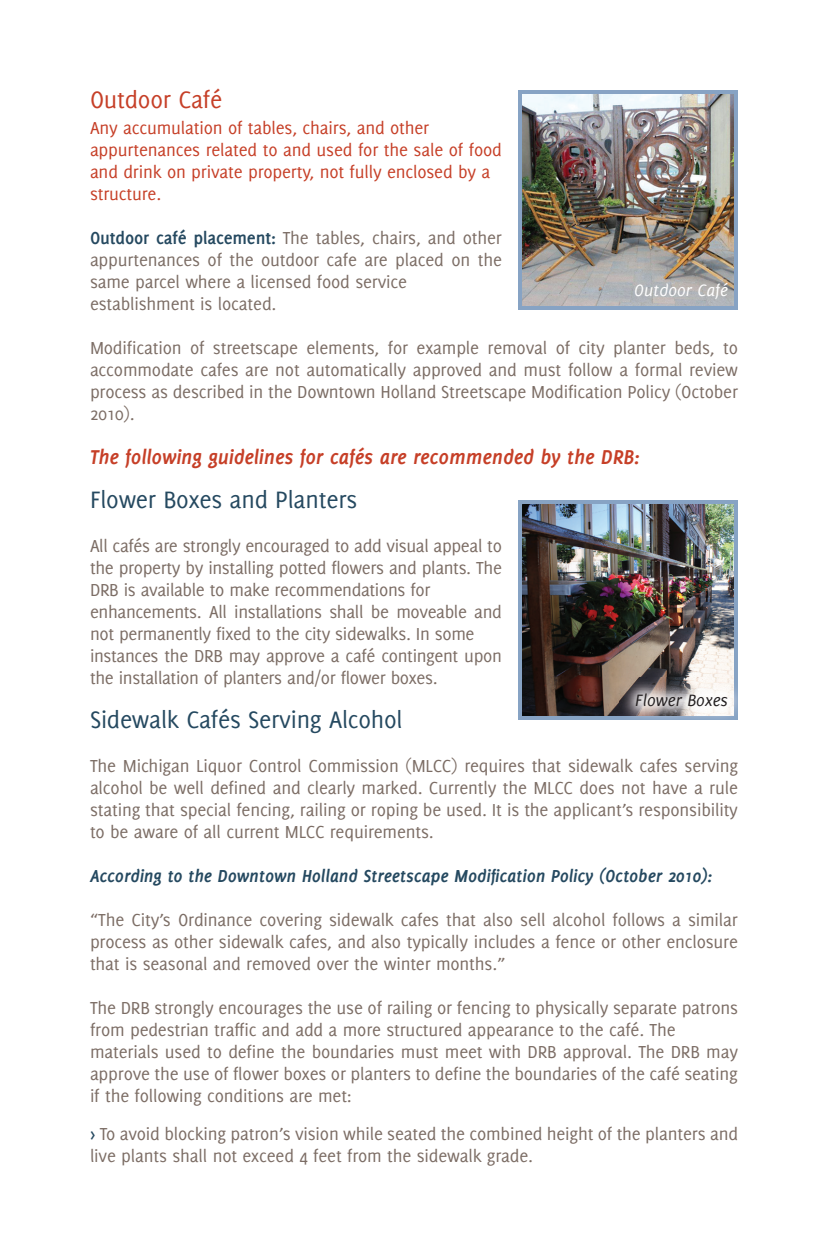
<style>
.page{position:relative;width:828px;height:1260px;background:#fff}
.page>*{position:absolute;margin:0;border:0;box-sizing:border-box;transform-origin:0 0}
.t1{font:26px "Delicious";letter-spacing:-.01em;color:#254960}
.t2{font:26px "Delicious";letter-spacing:-.01em;color:#c63f27}
.t3{font:italic 700 22px "Delicious";letter-spacing:-.01em;color:#c63f27}
.t4{font:19px/22px "Delicious";letter-spacing:-.01em;color:#7c6d65}
.t5{font:19px/22px "Delicious";letter-spacing:-.01em;color:#c63f27}
.t6{font:italic 700 19px "Delicious";letter-spacing:-.01em;color:#254960}
.t7{font:italic 18px "Delicious";color:#fff}
.t8{font:italic 18px "Delicious";color:#231f20}
.s1{font-weight:700;color:#254960}
.s2{font-family:"Meta";color:#254960}
</style>
<div class="page">
<img style="left:518px;top:90px;width:220px;height:220px">
<img style="left:518px;top:500px;width:220px;height:220px">
<img style="left:620px;top:677px;width:118px;height:43px">
<h1 class="t2" style="left:90px;top:85px;width:134px">Outdoor Café</h1>
<p class="t5" style="left:90px;top:117px;width:413px">Any accumulation of tables, chairs, and other appurtenances related to and used for the sale of food and drink on private property, not fully enclosed by a structure.</p>
<p class="t4" style="left:90px;top:227px;width:414px"><span class="s1">Outdoor café placement:</span> The tables, chairs, and other appurtenances of the outdoor cafe are placed on the same parcel where a licensed food service establishment is located.</p>
<p class="t4" style="left:90px;top:337px;width:650px;text-align:justify">Modification of streetscape elements, for example removal of city planter beds, to accommodate cafes are not automatically approved and must follow a formal review process as described in the Downtown Holland Streetscape Modification Policy (October 2010).</p>
<p class="t3" style="left:90px;top:444px;width:551px">The following guidelines for cafés are recommended by the DRB:</p>
<h1 class="t1" style="left:90px;top:485px;width:269px">Flower Boxes and Planters</h1>
<p class="t4" style="left:90px;top:535px;width:413px">All cafés are strongly encouraged to add visual appeal to the property by installing potted flowers and plants. The DRB is available to make recommendations for enhancements. All installations shall be moveable and not permanently fixed to the city sidewalks. In some instances the DRB may approve a café contingent upon the installation of planters and/or flower boxes.</p>
<h1 class="t1" style="left:90px;top:705px;width:314px">Sidewalk Cafés Serving Alcohol</h1>
<p class="t4" style="left:90px;top:755px;width:650px;text-align:justify">The Michigan Liquor Control Commission (MLCC) requires that sidewalk cafes serving alcohol be well defined and clearly marked. Currently the MLCC does not have a rule stating that special fencing, railing or roping be used. It is the applicant’s responsibility to be aware of all current MLCC requirements.</p>
<p class="t6" style="left:90px;top:865px;width:624px">According to the Downtown Holland Streetscape Modification Policy (October 2010):</p>
<p class="t4" style="left:90px;top:909px;width:650px;text-align:justify">“The City’s Ordinance covering sidewalk cafes that also sell alcohol follows a similar process as other sidewalk cafes, and also typically includes a fence or other enclosure that is seasonal and removed over the winter months.”</p>
<p class="t4" style="left:90px;top:997px;width:650px">The DRB strongly encourages the use of railing or fencing to physically separate patrons from pedestrian traffic and add a more structured appearance to the café. The materials used to define the boundaries must meet with DRB approval. The DRB may approve the use of flower boxes or planters to define the boundaries of the café seating if the following conditions are met:</p>
<p class="t4" style="left:90px;top:1123px;width:650px"><span class="s2">›</span> To avoid blocking patron’s vision while seated the combined height of the planters and live plants shall not exceed 4 feet from the sidewalk grade.</p>
<p class="t7" style="left:634px;top:280px;width:95px">Outdoor Café</p>
<p class="t8" style="left:635px;top:690px;width:94px">Flower Boxes</p>
</div>
